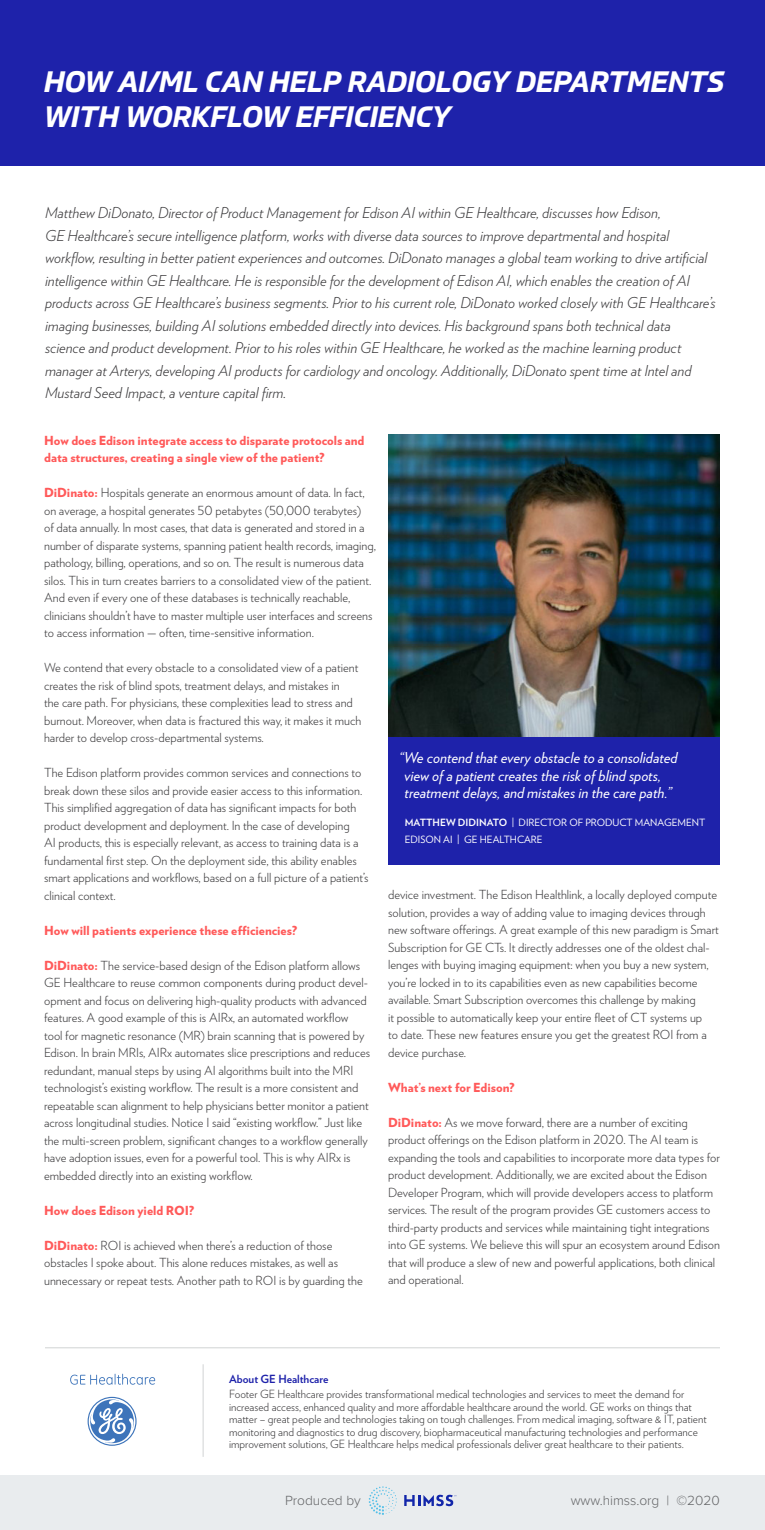
<style>
.page{position:relative;width:765px;height:1530px;background:#fff}
.page>*{position:absolute;margin:0;border:0;box-sizing:border-box;transform-origin:0 0}
.t1{font:italic 700 28.75px/35px "Prometo";color:#fff}
.t2{font:italic 300 15px/22.5px "Verlag";color:#3d3c3e}
.t3{font:italic 15px/17.5px "Verlag";color:#fff}
.t4{font:300 13.75px "Proxima Nova";color:#636466}
.t5{font:300 12.5px/17.5px "Verlag";color:#3d3c3e}
.t6{font:900 12.5px/17.5px "Verlag";color:#ff5a5a}
.t7{font:300 11.25px/12.5px "Verlag";color:#3d3c3e}
.t8{font:700 11.25px "Verlag";color:#1e22aa}
.t9{font:10px/17.5px "Verlag";color:#fff}
.s1{font-weight:900;color:#ff5a5a}
.s2{font-weight:700}
</style>
<div class="page">
<div style="left:0;top:1475px;width:765px;height:55px;background:#e9ecee"></div>
<hr style="left:203px;top:1364px;width:1px;height:93px;background:#d1d3d4">
<hr style="left:45px;top:1347px;width:675px;height:1px;background:#d1d3d4">
<svg style="left:70px;top:1374px;width:85px;height:11px"></svg>
<svg style="left:88px;top:1397px;width:49px;height:49px"></svg>
<svg style="left:369px;top:1486px;width:28px;height:29px"></svg>
<svg style="left:404px;top:1495px;width:52px;height:11px"></svg>
<img style="left:388px;top:435px;width:332px;height:302px">
<div style="left:388px;top:737px;width:332px;height:128px;background:#1e22aa"></div>
<div style="left:0;top:0;width:765px;height:166px;background:#1e22aa"></div>
<h1 class="t1" style="left:44px;top:64px;width:682px">HOW AI/ML CAN HELP RADIOLOGY DEPARTMENTS<br>WITH WORKFLOW EFFICIENCY</h1>
<p class="t2" style="left:45px;top:200px;width:672px">Matthew DiDonato, Director of Product Management for Edison AI within GE Healthcare, discusses how Edison,<br>GE Healthcare’s secure intelligence platform, works with diverse data sources to improve departmental and hospital workflow, resulting in better patient experiences and outcomes. DiDonato manages a global team working to drive artificial intelligence within GE Healthcare. He is responsible for the development of Edison AI, which enables the creation of AI products across GE Healthcare’s business segments. Prior to his current role, DiDonato worked closely with GE Healthcare’s imaging businesses, building AI solutions embedded directly into devices. His background spans both technical data<br>science and product development. Prior to his roles within GE Healthcare, he worked as the machine learning product manager at Arterys, developing AI products for cardiology and oncology. Additionally, DiDonato spent time at Intel and Mustard Seed Impact, a venture capital firm.</p>
<p class="t6" style="left:44px;top:431px;width:322px">How does Edison integrate access to disparate protocols and data structures, creating a single view of the patient?</p>
<p class="t5" style="left:44px;top:483px;width:334px"><span class="s1">DiDinato:</span> Hospitals generate an enormous amount of data. In fact, on average, a hospital generates 50 petabytes (50,000 terabytes)<br>of data annually. In most cases, that data is generated and stored in a number of disparate systems, spanning patient health records, imaging, pathology, billing, operations, and so on. The result is numerous data silos. This in turn creates barriers to a consolidated view of the patient.<br>And even if every one of these databases is technically reachable, clinicians shouldn’t have to master multiple user interfaces and screens to access information — often, time-sensitive information.</p>
<p class="t5" style="left:44px;top:658px;width:319px">We contend that every obstacle to a consolidated view of a patient creates the risk of blind spots, treatment delays, and mistakes in<br>the care path. For physicians, these complexities lead to stress and burnout. Moreover, when data is fractured this way, it makes it much harder to develop cross-departmental systems.</p>
<p class="t5" style="left:44px;top:763px;width:326px">The Edison platform provides common services and connections to break down these silos and provide easier access to this information.<br>This simplified aggregation of data has significant impacts for both product development and deployment. In the case of developing<br>AI products, this is especially relevant, as access to training data is a fundamental first step. On the deployment side, this ability enables smart applications and workflows, based on a full picture of a patient’s clinical context.</p>
<p class="t6" style="left:44px;top:921px;width:254px">How will patients experience these efficiencies?</p>
<p class="t5" style="left:44px;top:956px;width:328px"><span class="s1">DiDinato:</span> The service-based design of the Edison platform allows GE Healthcare to reuse common components during product devel&shy;opment and focus on delivering high-quality products with advanced features. A good example of this is AIRx, an automated workflow<br>tool for magnetic resonance (MR) brain scanning that is powered by Edison. In brain MRIs, AIRx automates slice prescriptions and reduces redundant, manual steps by using AI algorithms built into the MRI technologist’s existing workflow. The result is a more consistent and repeatable scan alignment to help physicians better monitor a patient across longitudinal studies. Notice I said “existing workflow.” Just like the multi-screen problem, significant changes to a workflow generally have adoption issues, even for a powerful tool. This is why AIRx is embedded directly into an existing workflow.</p>
<p class="t6" style="left:44px;top:1201px;width:152px">How does Edison yield ROI?</p>
<p class="t5" style="left:44px;top:1236px;width:320px"><span class="s1">DiDinato:</span> ROI is achieved when there’s a reduction of those obstacles I spoke about. This alone reduces mistakes, as well as unnecessary or repeat tests. Another path to ROI is by guarding the</p>
<p class="t3" style="left:404px;top:748px;width:275px;text-indent:-5px">“We contend that every obstacle to a consolidated view of a patient creates the risk of blind spots, treatment delays, and mistakes in the care path.”</p>
<p class="t9" style="left:405px;top:813px;width:302px"><span class="s2">MATTHEW DIDINATO</span> | DIRECTOR OF PRODUCT MANAGEMENT<br>EDISON AI | GE HEALTHCARE</p>
<p class="t5" style="left:388px;top:885px;width:332px">device investment. The Edison Healthlink, a locally deployed compute solution, provides a way of adding value to imaging devices through new software offerings. A great example of this new paradigm is Smart Subscription for GE CTs. It directly addresses one of the oldest chal&shy;lenges with buying imaging equipment: when you buy a new system, you’re locked in to its capabilities even as new capabilities become available. Smart Subscription overcomes this challenge by making<br>it possible to automatically keep your entire fleet of CT systems up<br>to date. These new features ensure you get the greatest ROI from a device purchase.</p>
<p class="t6" style="left:388px;top:1078px;width:128px">What’s next for Edison?</p>
<p class="t5" style="left:388px;top:1113px;width:333px"><span class="s1">DiDinato:</span> As we move forward, there are a number of exciting product offerings on the Edison platform in 2020. The AI team is expanding the tools and capabilities to incorporate more data types for product development. Additionally, we are excited about the Edison Developer Program, which will provide developers access to platform services. The result of the program provides GE customers access to third-party products and services while maintaining tight integrations into GE systems. We believe this will spur an ecosystem around Edison that will produce a slew of new and powerful applications, both clinical and operational.</p>
<p class="t8" style="left:229px;top:1371px;width:101px">About GE Healthcare</p>
<p class="t7" style="left:229px;top:1388px;width:479px">Footer GE Healthcare provides transformational medical technologies and services to meet the demand for increased access, enhanced quality and more affordable healthcare around the world. GE works on things that matter – great people and technologies taking on tough challenges. From medical imaging, software &amp; IT, patient monitoring and diagnostics to drug discovery, biopharmaceutical manufacturing technologies and performance improvement solutions, GE Healthcare helps medical professionals deliver great healthcare to their patients.</p>
<p class="t4" style="left:285px;top:1491px;width:77px">Produced by</p>
<p class="t4" style="left:571px;top:1491px;width:151px">www.himss.org | ©2020</p>
</div>
